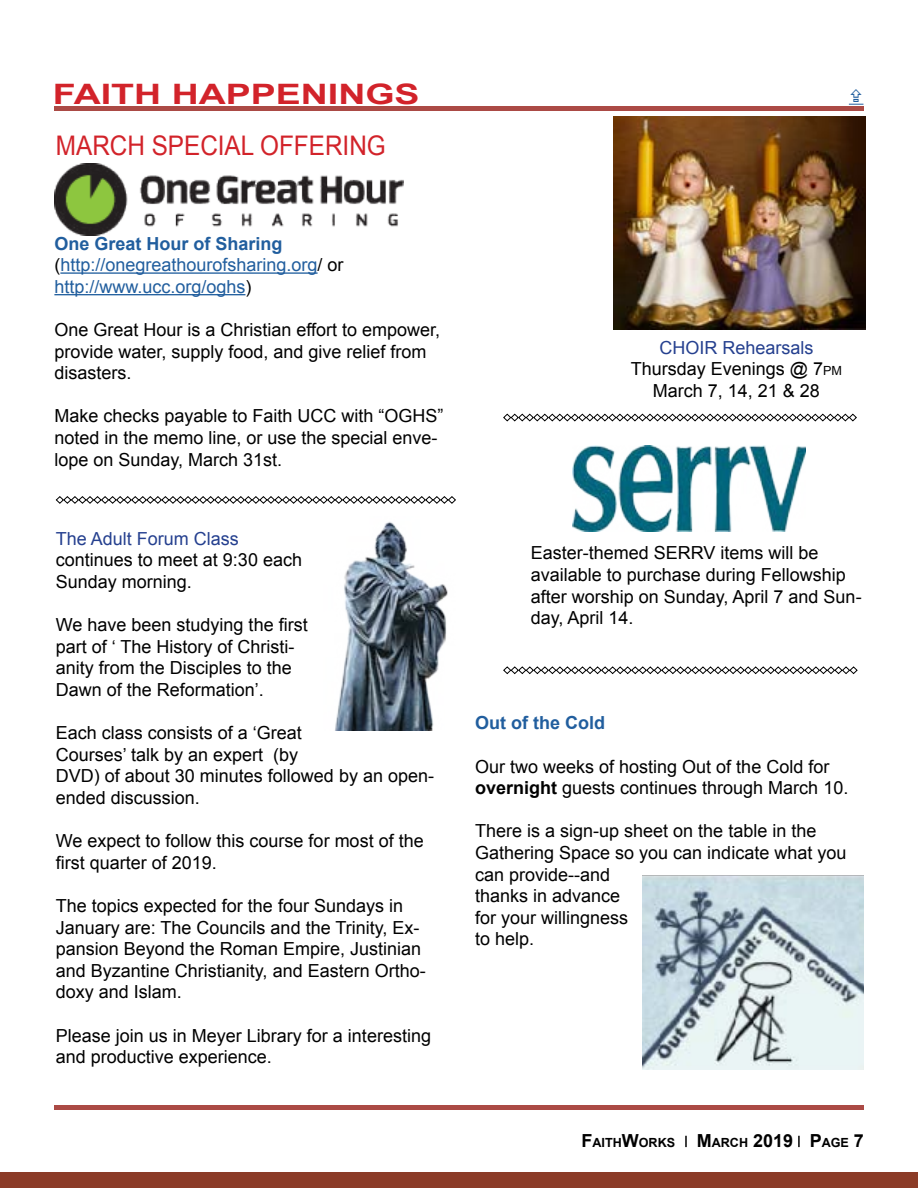
<style>
.page{position:relative;width:918px;height:1188px;background:#fff}
.page>*{position:absolute;margin:0;border:0;box-sizing:border-box;transform-origin:0 0}
.t1{font:700 28.2px "Arial";color:#d2232a;scale:1.33 1}
.t2{font:27px "Arial";color:#d2232a;scale:.9 1}
.t3{font:18px/21.6px "Arial";color:#000}
.t4{font:18px/21.6px "Arial";color:#215e9e}
.t5{font:18px "Arial";color:#25408f}
.t6{font:700 18px "Arial";color:#215e9e}
.t7{font:700 12.6px "Arial";color:#000}
.s1{font-weight:700}
.s2{color:#000}
.s3{color:#25408f}
.s4{font-size:12.6px}
.s5{font-size:18px}
</style>
<div class="page">
<svg style="left:685px;top:1136px;width:2px;height:11px"></svg>
<svg style="left:798px;top:1136px;width:2px;height:11px"></svg>
<div style="left:54px;top:106px;width:810px;height:5px;background:#ab4a45"></div>
<div style="left:54px;top:1105px;width:810px;height:5px;background:#ab4a45"></div>
<div style="left:0;top:1173px;width:918px;height:15px;background:#8b3b27"></div>
<svg style="left:503px;top:666px;width:355px;height:8px"></svg>
<svg style="left:55px;top:496px;width:401px;height:8px"></svg>
<img style="left:614px;top:117px;width:252px;height:213px">
<img style="left:335px;top:522px;width:113px;height:209px">
<svg style="left:503px;top:413px;width:354px;height:9px"></svg>
<hr style="left:60px;top:272px;width:258px;height:2px;background:#215e9e">
<hr style="left:54px;top:294px;width:191px;height:1px;background:#215e9e">
<img style="left:54px;top:163px;width:350px;height:72px">
<img style="left:572px;top:446px;width:234px;height:85px">
<img style="left:642px;top:875px;width:222px;height:195px">
<svg style="left:849px;top:103px;width:14px;height:2px"></svg>
<h1 class="t1" style="left:53px;top:76px;width:277px">Faith Happenings</h1>
<h2 class="t2" style="left:56px;top:127px;width:43px">March</h2>
<h2 class="t2" style="left:152px;top:127px;width:35px">Special</h2>
<h2 class="t2" style="left:260px;top:127px;width:39px">Offering</h2>
<p class="t4" style="left:54px;top:233px;width:291px"><span class="s1">One Great Hour of Sharing </span><span class="s2">(</span>http://onegreathourofsharing.org<span class="s2">/ or </span>http://www.ucc.org/oghs<span class="s2">)</span></p>
<p class="t3" style="left:54px;top:319px;width:387px">One Great Hour is a Christian effort to empower, provide water, supply food, and give relief from disasters.</p>
<p class="t3" style="left:54px;top:405px;width:391px">Make checks payable to Faith U CC with “OGHS” noted in the memo line, or use the special enve&shy;lope on Sunday, March 31st.</p>
<p class="t5" style="left:56px;top:527px;width:185px">The Adult Forum Class</p>
<p class="t3" style="left:56px;top:549px;width:248px">continues to meet at 9:30 each<br>Sunday morning.</p>
<p class="t3" style="left:56px;top:614px;width:253px">We have been studying the first part of ‘ The History of Christi&shy;anity from the Disciples to the<br>Dawn of the Reformation’.</p>
<p class="t3" style="left:56px;top:722px;width:380px">Each class consists of a ‘Great<br>Courses’ talk by an expert (by<br>DVD) of about 30 minutes followed by an open&shy;ended discussion.</p>
<p class="t3" style="left:56px;top:830px;width:369px">We expect to follow this course for most of the first quarter of 2019.</p>
<p class="t3" style="left:56px;top:895px;width:371px">The topics expected for the four Sundays in January are: The Councils and the Trinity, Ex&shy;pansion Beyond the Roman Empire, Justinian and Byzantine Christianity, and Eastern Ortho&shy;doxy and Islam.</p>
<p class="t3" style="left:56px;top:1025px;width:377px">Please join us in Meyer Library for a interesting and productive experience.</p>
<p class="t3" style="left:631px;top:337px;width:213px;text-align:center"><span class="s3">CHOIR Rehearsals<br></span>Thursday Evenings @ 7<span class="s4">pm<br></span>March 7, 14, 21 &amp; 28</p>
<p class="t3" style="left:531px;top:543px;width:332px">Easter-themed SERRV items will be available to purchase during Fellowship after worship on Sunday, April 7 and Sun&shy;day, April 14.</p>
<p class="t6" style="left:475px;top:711px;width:131px">Out of the Cold</p>
<p class="t3" style="left:475px;top:756px;width:375px">Our two weeks of hosting Out of the Cold for <span class="s1">overnight</span> guests continues through March 10.</p>
<p class="t3" style="left:475px;top:820px;width:373px">There is a sign-up sheet on the table in the<br>Gathering Space so you can indicate what you can provide--and<br>thanks in advance<br>for your willingness<br>to help.</p>
<p class="t7" style="left:581px;top:1134px;width:284px"><span class="s5">F</span>AITH<span class="s5">W</span>ORKS <span class="s5">M</span>ARCH <span class="s5">2019 P</span>AGE <span class="s5">7</span></p>
</div>
